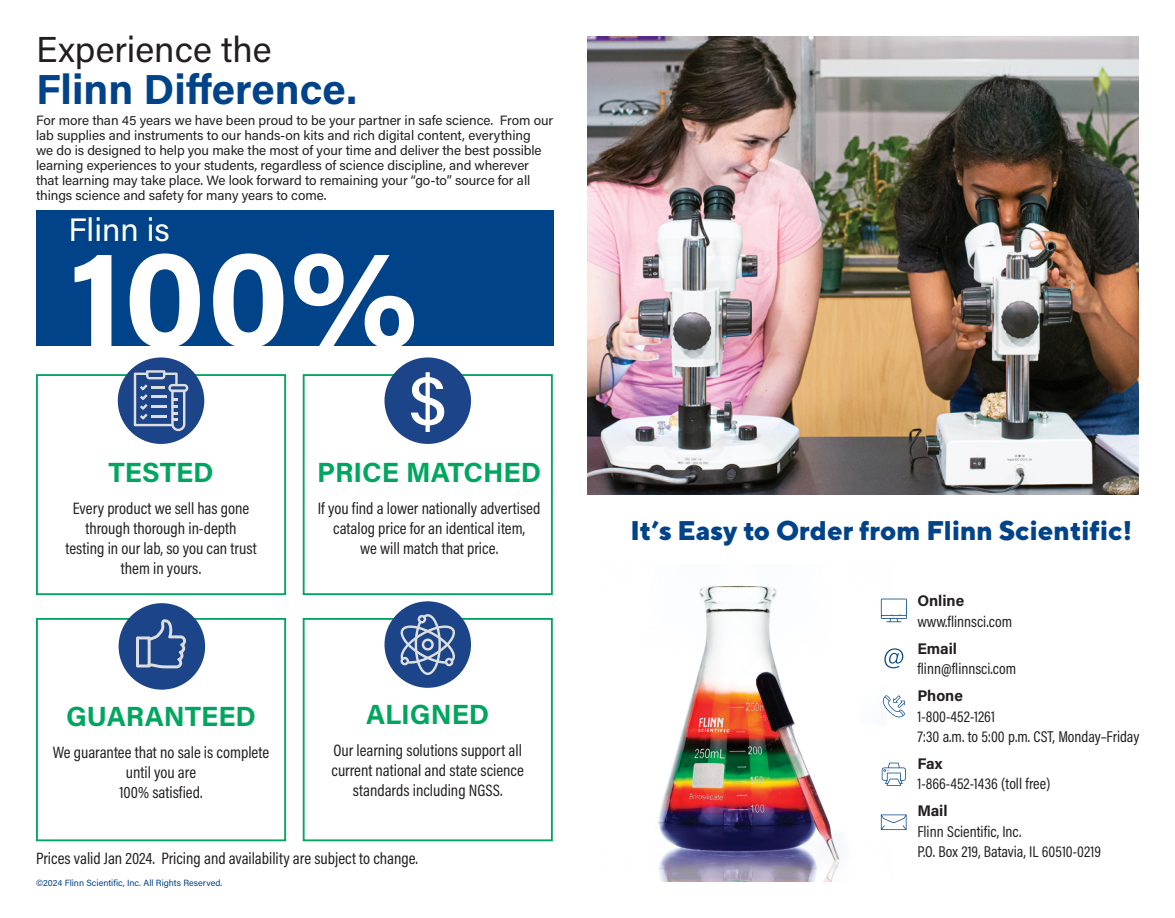
<style>
.page{position:relative;width:1175px;height:918px;background:#fff}
.page>*{position:absolute;margin:0;border:0;box-sizing:border-box;transform-origin:0 0}
.Tab_Copy{font:700 139.05px "Acumin Pro";color:#fff}
.Testimonials{font:500 72.15px "Acumin Pro";color:#fff}
.Tab_Copy-2{font:700 42px "Acumin Pro";color:#004389}
.Tab_Copy-3{font:36px "Acumin Pro";color:#231f20}
.Tab_Copy-4{font:32.4px "Acumin Pro";color:#fff}
.Intro-Spread_Subhead{font:27.75px "Acumin Variable Concept";letter-spacing:-.005em;color:#00a65f}
.Tab_Copy-5{font:800 27px "TT Norms";color:#004389}
.New_Products__Text_Body{font:16.65px/20px "Acumin Pro Cond";color:#231f20;text-align:center}
.Intro-Spread_Body_Copy{font:15.9px/20.5px "Acumin Pro Cond";color:#231f20}
.Intro-Spread_Body_Copy-2{font:700 15.45px "Acumin Pro";color:#231f20}
.New_Products__Text_Body-2{font:13.5px/15px "Acumin Pro";letter-spacing:-.005em;color:#231f20}
.t1{font:9px "Acumin Pro";color:#004389}
</style>
<div class="page">
<img style="left:658px;top:585px;width:235px;height:297px">
<img style="left:587px;top:36px;width:551px;height:459px">
<div style="left:36px;top:210px;width:517px;height:136px;background:#004389"></div>
<svg style="left:881px;top:599px;width:25px;height:23px"></svg>
<svg style="left:881px;top:695px;width:24px;height:23px"></svg>
<svg style="left:881px;top:763px;width:25px;height:23px"></svg>
<svg style="left:880px;top:815px;width:26px;height:15px"></svg>
<svg style="left:884px;top:648px;width:19px;height:20px"></svg>
<div style="left:36px;top:374px;width:250px;height:221px;border:2px solid #00a65f"></div>
<div style="left:36px;top:618px;width:250px;height:223px;border:2px solid #00a65f"></div>
<div style="left:303px;top:374px;width:250px;height:221px;border:2px solid #00a65f"></div>
<div style="left:303px;top:618px;width:250px;height:223px;border:2px solid #00a65f"></div>
<div style="left:118px;top:357px;width:86px;height:87px;background:#1c4489;border-radius:50%"></div>
<svg style="left:134px;top:370px;width:54px;height:61px"></svg>
<div style="left:384px;top:357px;width:87px;height:87px;background:#1c4489;border-radius:50%"></div>
<div style="left:384px;top:601px;width:87px;height:87px;background:#1c4489;border-radius:50%"></div>
<svg style="left:400px;top:614px;width:55px;height:61px"></svg>
<div style="left:119px;top:603px;width:86px;height:87px;background:#1c4489;border-radius:50%"></div>
<svg style="left:136px;top:619px;width:50px;height:49px"></svg>
<p class="Tab_Copy-3" style="left:36px;top:25px;width:237px">Experience the</p>
<p class="Tab_Copy-2" style="left:36px;top:60px;width:323px">Flinn Difference.</p>
<p class="New_Products__Text_Body-2" style="left:36px;top:112px;width:519px">For more than 45 years we have been proud to be your partner in safe science. From our lab supplies and instruments to our hands-on kits and rich digital content, everything<br>we do is designed to help you make the most of your time and deliver the best possible learning experiences to your students, regardless of science discipline, and wherever that learning may take place. We look forward to remaining your “go-to” source for all things science and safety for many years to come.</p>
<p class="Tab_Copy-4" style="left:69px;top:208px;width:103px">Flinn is</p>
<p class="Tab_Copy" style="left:69px;top:200px;width:351px">100%</p>
<p class="Intro-Spread_Subhead" style="left:108px;top:453px;width:107px">TESTED</p>
<p class="New_Products__Text_Body" style="left:65px;top:498px;width:193px">Every product we sell has gone through thorough in-depth testing in our lab, so you can trust them in yours.</p>
<p class="Testimonials" style="left:409px;top:350px;width:39px">$</p>
<p class="Intro-Spread_Subhead" style="left:317px;top:453px;width:225px">PRICE MATCHED</p>
<p class="New_Products__Text_Body" style="left:318px;top:498px;width:224px">If you find a lower nationally advertised catalog price for an identical item,<br>we will match that price.</p>
<p class="Intro-Spread_Subhead" style="left:66px;top:697px;width:191px">GUARANTEED</p>
<p class="New_Products__Text_Body" style="left:53px;top:741px;width:218px">We guarantee that no sale is complete until you are<br>100% satisfied.</p>
<p class="Intro-Spread_Subhead" style="left:366px;top:695px;width:125px">ALIGNED</p>
<p class="New_Products__Text_Body" style="left:331px;top:740px;width:194px">Our learning solutions support all current national and state science standards including NGSS.</p>
<p class="New_Products__Text_Body" style="left:36px;top:848px;width:383px">Prices valid Jan 2024. Pricing and availability are subject to change.</p>
<p class="t1" style="left:36px;top:876px;width:188px">©2024 Flinn Scientific, Inc. All Rights Reserved.</p>
<p class="Tab_Copy-5" style="left:630px;top:513px;width:503px">It’s Easy to Order from Flinn Scientific!</p>
<p class="Intro-Spread_Body_Copy-2" style="left:917px;top:590px;width:48px">Online</p>
<p class="Intro-Spread_Body_Copy" style="left:917px;top:611px;width:96px">www.flinnsci.com</p>
<p class="Intro-Spread_Body_Copy-2" style="left:917px;top:637px;width:41px">Email</p>
<p class="Intro-Spread_Body_Copy" style="left:917px;top:658px;width:100px">flinn@flinnsci.com</p>
<p class="Intro-Spread_Body_Copy-2" style="left:917px;top:685px;width:47px">Phone</p>
<p class="Intro-Spread_Body_Copy" style="left:917px;top:705px;width:223px">1-800-452-1261<br>7:30 a.m. to 5:00 p.m. CST, Monday–Friday</p>
<p class="Intro-Spread_Body_Copy-2" style="left:917px;top:753px;width:27px">Fax</p>
<p class="Intro-Spread_Body_Copy" style="left:917px;top:773px;width:135px">1-866-452-1436 (toll free)</p>
<p class="Intro-Spread_Body_Copy-2" style="left:917px;top:800px;width:32px">Mail</p>
<p class="Intro-Spread_Body_Copy" style="left:917px;top:821px;width:185px">Flinn Scientific, Inc.<br>P.O. Box 219, Batavia, IL 60510-0219</p>
</div>
